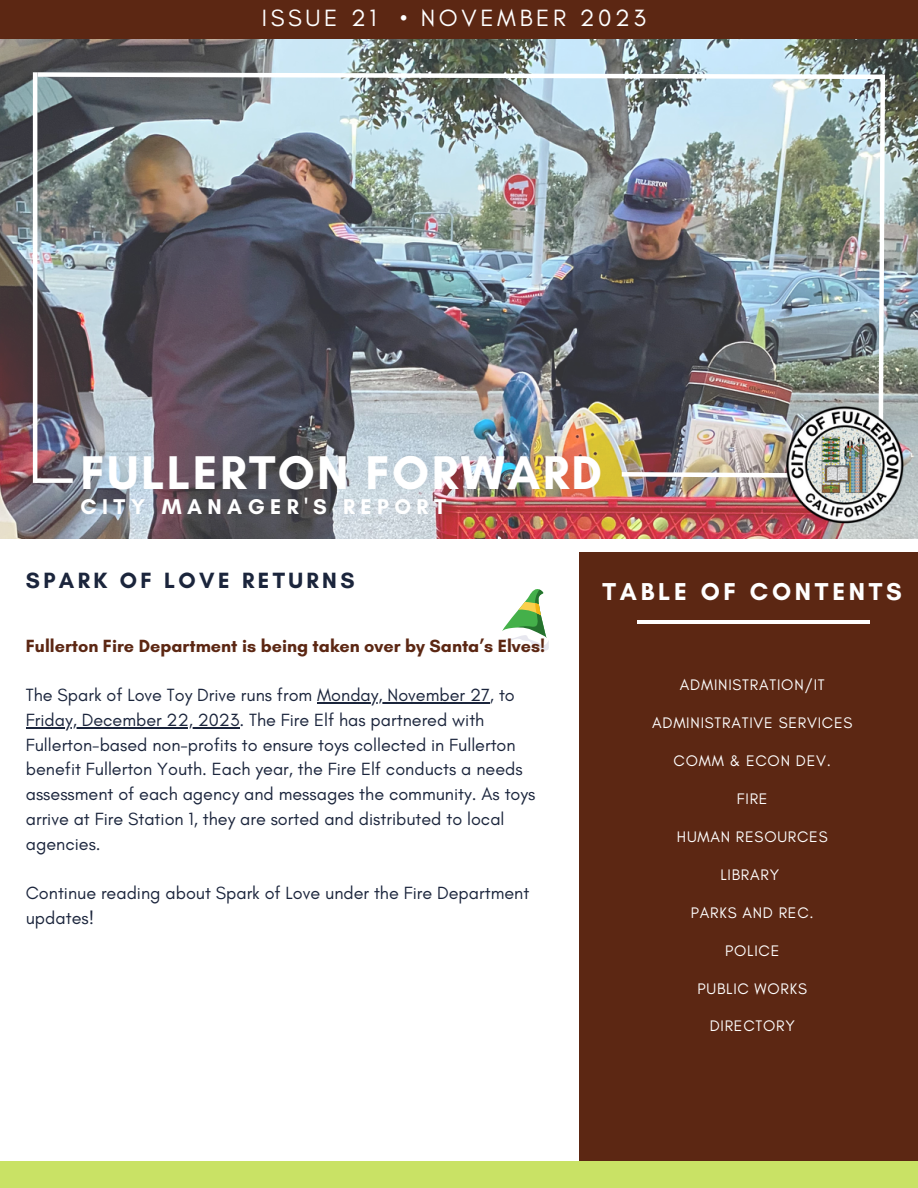
<style>
.page{position:relative;width:918px;height:1188px;background:#fff}
.page>*{position:absolute;margin:0;border:0;box-sizing:border-box;transform-origin:0 0}
.t1{font:700 48.15px "Glacial Indifference";letter-spacing:.05em;color:#fff}
.t2{font:700 24.9px "Glacial Indifference";letter-spacing:.15em;color:#fff}
.t3{font:24px "Glacial Indifference";letter-spacing:.15em;color:#fff}
.t4{font:700 22.5px "Glacial Indifference";letter-spacing:.15em;color:#1b253c}
.t5{font:700 21.75px "Glacial Indifference";letter-spacing:.25em;color:#fff}
.t6{font:18px/24.8px "Glacial Indifference";color:#1b253c}
.t7{font:700 18px "Glacial Indifference";color:#5c2713}
.t8{font:15.6px "Glacial Indifference";letter-spacing:.05em;color:#fff}
</style>
<div class="page">
<div style="left:580px;top:540px;width:338px;height:648px;background:#5c2713"></div>
<hr style="left:637px;top:620px;width:233px;height:4px;background:#fff">
<img style="left:0;top:38px;width:918px;height:501px">
<div style="left:0;top:0;width:918px;height:38px;background:#5c2713"></div>
<div style="left:0;top:1162px;width:918px;height:26px;background:#c9e265"></div>
<div style="left:35px;top:478px;width:38px;height:5px;background:#fff"></div>
<img style="left:33px;top:70px;width:854px;height:410px">
<img style="left:783px;top:402px;width:125px;height:124px">
<div style="left:0;top:540px;width:918px;height:12px;background:#fff"></div>
<svg style="left:502px;top:589px;width:47px;height:62px"></svg>
<hr style="left:317px;top:702px;width:173px;height:1px;background:#1b253c">
<hr style="left:26px;top:727px;width:213px;height:1px;background:#1b253c">
<p class="t3" style="left:262px;top:4px;width:386px">ISSUE 21 • NOVEMBER 2023</p>
<p class="t1" style="left:81px;top:443px;width:523px">FULLERTON FORWARD</p>
<p class="t5" style="left:81px;top:494px;width:367px">CITY MANAGER'S REPORT</p>
<p class="t4" style="left:26px;top:567px;width:330px">SPARK OF LOVE RETURNS</p>
<p class="t7" style="left:26px;top:634px;width:521px">Fullerton Fire Department is being taken over by Santa’s Elves!</p>
<p class="t6" style="left:26px;top:682px;width:511px">The Spark of Love Toy Drive runs from Monday, November 27, to Friday, December 22, 2023. The Fire Elf has partnered with Fullerton-based non-profits to ensure toys collected in Fullerton benefit Fullerton Youth. Each year, the Fire Elf conducts a needs assessment of each agency and messages the community. As toys arrive at Fire Station 1, they are sorted and distributed to local agencies.</p>
<p class="t6" style="left:26px;top:880px;width:505px">Continue reading about Spark of Love under the Fire Department updates!</p>
<p class="t2" style="left:603px;top:576px;width:301px">TABLE OF CONTENTS</p>
<p class="t8" style="left:680px;top:676px;width:146px">ADMINISTRATION/IT</p>
<p class="t8" style="left:652px;top:714px;width:202px">ADMINISTRATIVE SERVICES</p>
<p class="t8" style="left:674px;top:751px;width:159px">COMM &amp; ECON DEV.</p>
<p class="t8" style="left:737px;top:789px;width:32px">FIRE</p>
<p class="t8" style="left:677px;top:827px;width:152px">HUMAN RESOURCES</p>
<p class="t8" style="left:720px;top:865px;width:60px">LIBRARY</p>
<p class="t8" style="left:691px;top:903px;width:124px">PARKS AND REC.</p>
<p class="t8" style="left:725px;top:941px;width:56px">POLICE</p>
<p class="t8" style="left:698px;top:979px;width:111px">PUBLIC WORKS</p>
<p class="t8" style="left:710px;top:1017px;width:87px">DIRECTORY</p>
</div>
